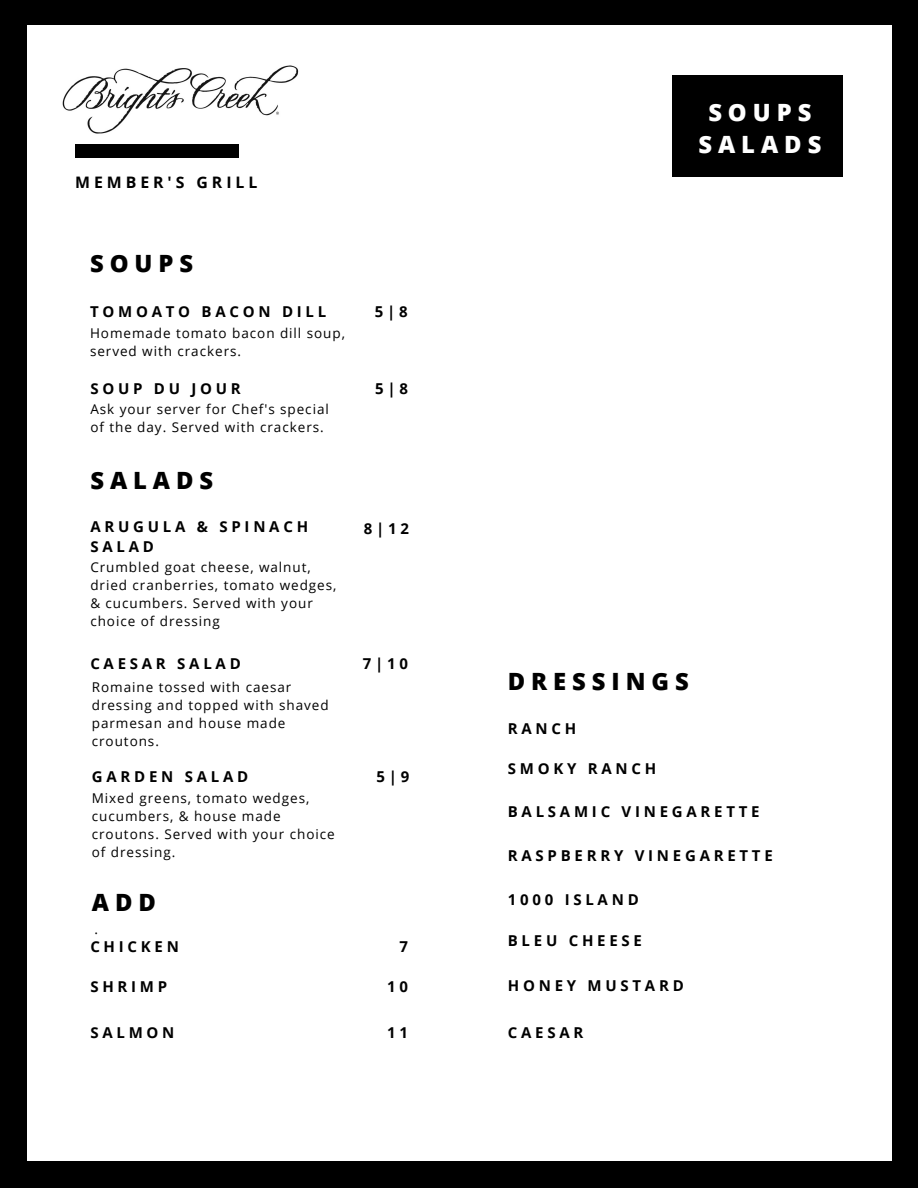
<style>
.page{position:relative;width:918px;height:1188px;background:#000}
.page>*{position:absolute;margin:0;border:0;box-sizing:border-box;transform-origin:0 0}
.t1{font:800 23.85px "Open Sans";letter-spacing:.25em;color:#000}
.t2{font:800 23.85px/32.7px "Open Sans";letter-spacing:.25em;color:#fff;text-align:center}
.t3{font:700 15.9px "Open Sans";letter-spacing:.25em;color:#000}
.t4{font:700 15px/20.2px "Open Sans";letter-spacing:.25em;color:#000}
.t5{font:13.5px/18px "Open Sans";letter-spacing:.07em;color:#000}
</style>
<div class="page">
<div style="left:27px;top:26px;width:864px;height:1135px;background:#fff"></div>
<div style="left:672px;top:75px;width:171px;height:102px;background:#000"></div>
<div style="left:75px;top:144px;width:163px;height:13px;background:#000"></div>
<img style="left:62px;top:65px;width:237px;height:69px">
<p class="t3" style="left:75px;top:171px;width:184px">MEMBER'S GRILL</p>
<h1 class="t1" style="left:90px;top:246px;width:105px">SOUPS</h1>
<p class="t4" style="left:90px;top:302px;width:238px">TOMOATO BACON DILL</p>
<p class="t5" style="left:90px;top:324px;width:257px">Homemade tomato bacon dill soup, served with crackers.</p>
<p class="t4" style="left:90px;top:378px;width:152px">SOUP DU JOUR</p>
<p class="t5" style="left:90px;top:400px;width:240px">Ask your server for Chef's special of the day. Served with crackers.</p>
<h1 class="t1" style="left:90px;top:464px;width:124px">SALADS</h1>
<p class="t4" style="left:90px;top:516px;width:219px">ARUGULA &amp; SPINACH<br>SALAD</p>
<p class="t5" style="left:90px;top:558px;width:248px">Crumbled goat cheese, walnut, dried cranberries, tomato wedges, &amp; cucumbers. Served with your choice of dressing</p>
<p class="t4" style="left:90px;top:653px;width:152px">CAESAR SALAD</p>
<p class="t5" style="left:92px;top:678px;width:238px">Romaine tossed with caesar dressing and topped with shaved parmesan and house made croutons.</p>
<p class="t4" style="left:92px;top:766px;width:158px">GARDEN SALAD</p>
<p class="t5" style="left:92px;top:788px;width:244px">Mixed greens, tomato wedges, cucumbers, &amp; house made croutons. Served with your choice of dressing.</p>
<p class="t4" style="left:375px;top:302px;width:34px">5|8</p>
<p class="t4" style="left:375px;top:378px;width:34px">5|8</p>
<p class="t4" style="left:364px;top:518px;width:47px">8|12</p>
<p class="t4" style="left:363px;top:653px;width:47px">7|10</p>
<p class="t4" style="left:377px;top:766px;width:34px">5|9</p>
<h1 class="t1" style="left:92px;top:885px;width:66px">ADD</h1>
<p class="t4" style="left:90px;top:936px;width:90px">CHICKEN</p>
<p class="t4" style="left:399px;top:936px;width:10px">7</p>
<p class="t4" style="left:90px;top:976px;width:78px">SHRIMP</p>
<p class="t4" style="left:387px;top:976px;width:22px">1 0</p>
<p class="t4" style="left:90px;top:1022px;width:86px">SALMON</p>
<p class="t4" style="left:387px;top:1022px;width:22px">1 1</p>
<p class="t5" style="left:95px;top:920px;width:5px">.</p>
<h1 class="t2" style="left:698px;top:95px;width:124px">SOUPS<br>SALADS</h1>
<h1 class="t1" style="left:508px;top:664px;width:182px">DRESSINGS</h1>
<p class="t4" style="left:508px;top:718px;width:70px">RANCH</p>
<p class="t4" style="left:508px;top:758px;width:150px">SMOKY RANCH</p>
<p class="t4" style="left:508px;top:801px;width:253px">BALSAMIC VINEGARETTE</p>
<p class="t4" style="left:508px;top:845px;width:266px">RASPBERRY VINEGARETTE</p>
<p class="t4" style="left:508px;top:889px;width:132px">1000 ISLAND</p>
<p class="t4" style="left:508px;top:930px;width:136px">BLEU CHEESE</p>
<p class="t4" style="left:508px;top:975px;width:177px">HONEY MUSTARD</p>
<p class="t4" style="left:508px;top:1022px;width:77px">CAESAR</p>
</div>
